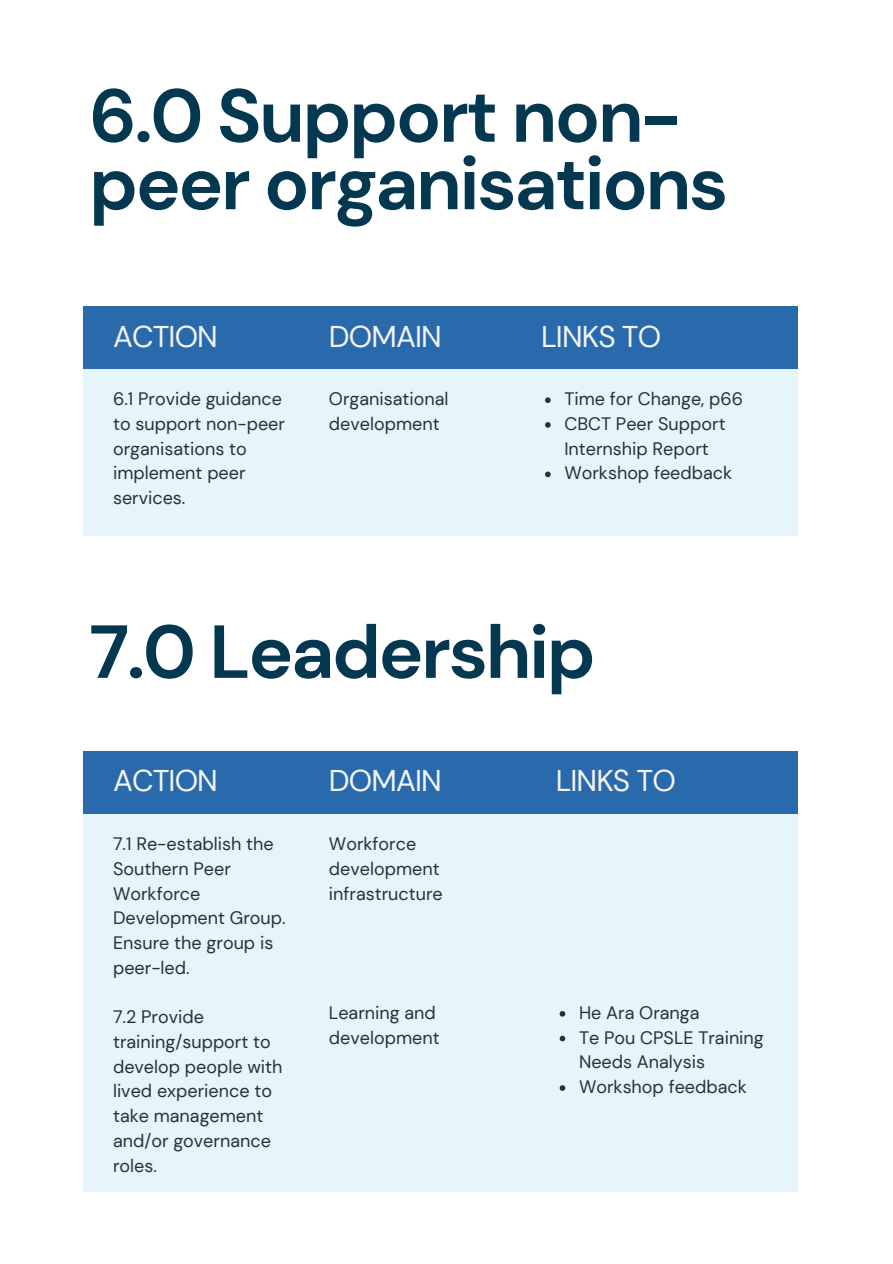
<style>
.page{position:relative;width:893px;height:1264px;background:#fff}
.page>*{position:absolute;margin:0;border:0;box-sizing:border-box;transform-origin:0 0}
.t1{font:700 75px/67.5px "DM Sans";letter-spacing:-.03em;color:#043851}
.t2{font:30px "DM Sans";letter-spacing:-.03em;color:#f4f4f4}
.t3{font:18px/24.8px "DM Sans";color:#293039}
</style>
<div class="page">
<div style="left:83px;top:306px;width:714px;height:63px;background:#296aad"></div>
<div style="left:83px;top:369px;width:714px;height:166px;background:#e5f5fa"></div>
<svg style="left:545px;top:397px;width:5px;height:6px"></svg>
<svg style="left:545px;top:422px;width:5px;height:6px"></svg>
<svg style="left:545px;top:471px;width:5px;height:6px"></svg>
<div style="left:83px;top:750px;width:714px;height:63px;background:#296aad"></div>
<div style="left:83px;top:813px;width:714px;height:378px;background:#e5f5fa"></div>
<svg style="left:559px;top:1011px;width:6px;height:5px"></svg>
<svg style="left:559px;top:1035px;width:6px;height:6px"></svg>
<svg style="left:559px;top:1085px;width:6px;height:5px"></svg>
<h1 class="t1" style="left:89px;top:82px;width:640px">6.0 Support non&shy;peer organisations</h1>
<h2 class="t2" style="left:113px;top:317px;width:106px">ACTION</h2>
<p class="t3" style="left:113px;top:387px;width:173px">6.1 Provide guidance to support non-peer organisations to implement peer services.</p>
<h2 class="t2" style="left:329px;top:317px;width:114px">DOMAIN</h2>
<p class="t3" style="left:329px;top:387px;width:121px">Organisational development</p>
<h2 class="t2" style="left:541px;top:317px;width:122px">LINKS TO</h2>
<p class="t3" style="left:564px;top:387px;width:180px">Time for Change, p66<br>CBCT Peer Support<br>Internship Report<br>Workshop feedback</p>
<h1 class="t1" style="left:89px;top:618px;width:508px">7.0 Leadership</h1>
<h2 class="t2" style="left:113px;top:761px;width:106px">ACTION</h2>
<h2 class="t2" style="left:329px;top:761px;width:114px">DOMAIN</h2>
<h2 class="t2" style="left:555px;top:761px;width:122px">LINKS TO</h2>
<p class="t3" style="left:113px;top:831px;width:174px">7.1 Re-establish the<br>Southern Peer<br>Workforce<br>Development Group.<br>Ensure the group is peer-led.</p>
<p class="t3" style="left:113px;top:1004px;width:171px">7.2 Provide training/support to develop people with lived experience to take management and/or governance roles.</p>
<p class="t3" style="left:329px;top:831px;width:115px">Workforce development infrastructure</p>
<p class="t3" style="left:329px;top:1000px;width:112px">Learning and development</p>
<p class="t3" style="left:579px;top:1000px;width:186px">He Ara Oranga<br>Te Pou CPSLE Training<br>Needs Analysis<br>Workshop feedback</p>
</div>
